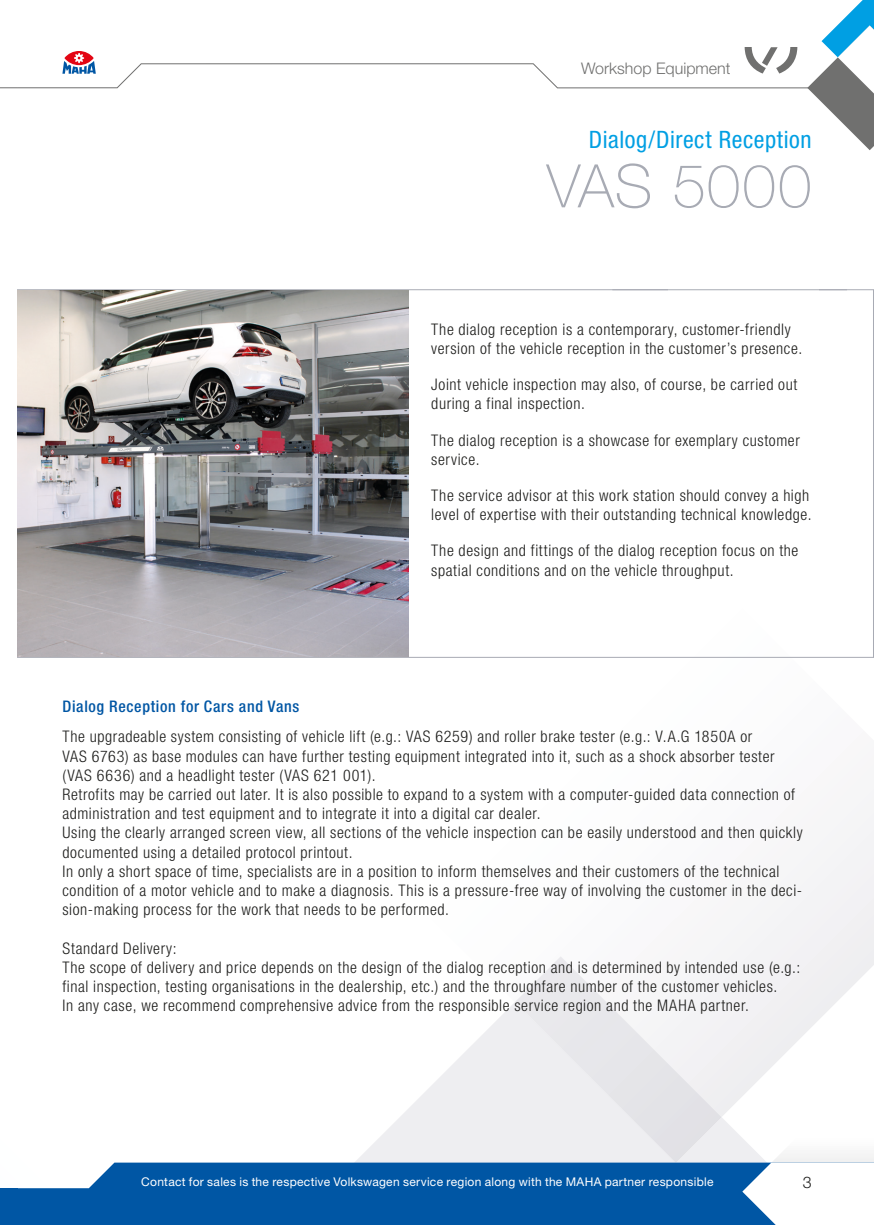
<style>
.page{position:relative;width:874px;height:1225px;background:#fff}
.page>*{position:absolute;margin:0;border:0;box-sizing:border-box;transform-origin:0 0}
.t1{font:100 60px "Helvetica Neue LTW1 G";letter-spacing:.015em;color:#a8abb4}
.t2{font:condensed 24px "Helvetica Neue LTW1 G";letter-spacing:.025em;color:#009fe3}
.t3{font:300 condensed 16px/19.2px "Helvetica Neue LTW1 G";letter-spacing:.04em;color:#1d1d1b}
.t4{font:500 condensed 16px "Helvetica Neue LTW1 G";letter-spacing:.045em;color:#0056a4}
.t5{font:300 16px "Helvetica Neue LTW1 G";color:#70706f}
.t6{font:300 16px "Helvetica Neue LTW1 G";color:#1d1d1b}
.t7{font:12px "Helvetica Neue LTW1 G";letter-spacing:.025em;color:#fff}
</style>
<div class="page">
<svg style="left:408px;top:542px;width:465px;height:528px"></svg>
<svg style="left:355px;top:1002px;width:413px;height:160px;fill:#f0eff2"></svg>
<svg style="left:514px;top:956px;width:207px;height:206px"></svg>
<div style="left:17px;top:1162px;width:719px;height:63px;background:#0056a4"></div>
<svg style="left:736px;top:1094px;width:137px;height:131px"></svg>
<svg style="left:0;top:0;width:873px;height:150px"></svg>
<div style="left:0;top:1188px;width:17px;height:37px;background:#0056a4"></div>
<img style="left:17px;top:290px;width:391px;height:367px">
<hr style="left:612px;top:289px;width:234px;height:1px;background:#a8abb4">
<p class="t5" style="left:581px;top:58px;width:151px">Workshop Equipment</p>
<h2 class="t2" style="left:588px;top:125px;width:224px">Dialog/Direct Reception</h2>
<h1 class="t1" style="left:546px;top:150px;width:266px">VAS 5000</h1>
<p class="t3" style="left:431px;top:319px;width:372px">The dialog reception is a contemporary, customer-friendly version of the vehicle reception in the customer’s presence.</p>
<p class="t3" style="left:431px;top:375px;width:367px">Joint vehicle inspection may also, of course, be carried out during a final inspection.</p>
<p class="t3" style="left:431px;top:430px;width:370px">The dialog reception is a showcase for exemplary customer service.</p>
<p class="t3" style="left:431px;top:486px;width:381px">The service advisor at this work station should convey a high level of expertise with their outstanding technical knowledge.</p>
<p class="t3" style="left:431px;top:541px;width:368px">The design and fittings of the dialog reception focus on the spatial conditions and on the vehicle throughput.</p>
<p class="t4" style="left:62px;top:696px;width:238px">Dialog Reception for Cars and Vans</p>
<p class="t3" style="left:62px;top:727px;width:741px">The upgradeable system consisting of vehicle lift (e.g.: VAS 6259) and roller brake tester (e.g.: V.A.G 1850A or<br>VAS 6763) as base modules can have further testing equipment integrated into it, such as a shock absorber tester (VAS 6636) and a headlight tester (VAS 621 001).<br>Retrofits may be carried out later. It is also possible to expand to a system with a computer-guided data connection of administration and test equipment and to integrate it into a digital car dealer.<br>Using the clearly arranged screen view, all sections of the vehicle inspection can be easily understood and then quickly documented using a detailed protocol printout.<br>In only a short space of time, specialists are in a position to inform themselves and their customers of the technical condition of a motor vehicle and to make a diagnosis. This is a pressure-free way of involving the customer in the deci&shy;sion-making process for the work that needs to be performed.</p>
<p class="t3" style="left:62px;top:938px;width:739px">Standard Delivery:<br>The scope of delivery and price depends on the design of the dialog reception and is determined by intended use (e.g.: final inspection, testing organisations in the dealership, etc.) and the throughfare number of the customer vehicles.<br>In any case, we recommend comprehensive advice from the responsible service region and the MAHA partner.</p>
<p class="t7" style="left:141px;top:1174px;width:573px">Contact for sales is the respective Volkswagen service region along with the MAHA partner responsible</p>
<p class="t6" style="left:802px;top:1172px;width:10px">3</p>
</div>
